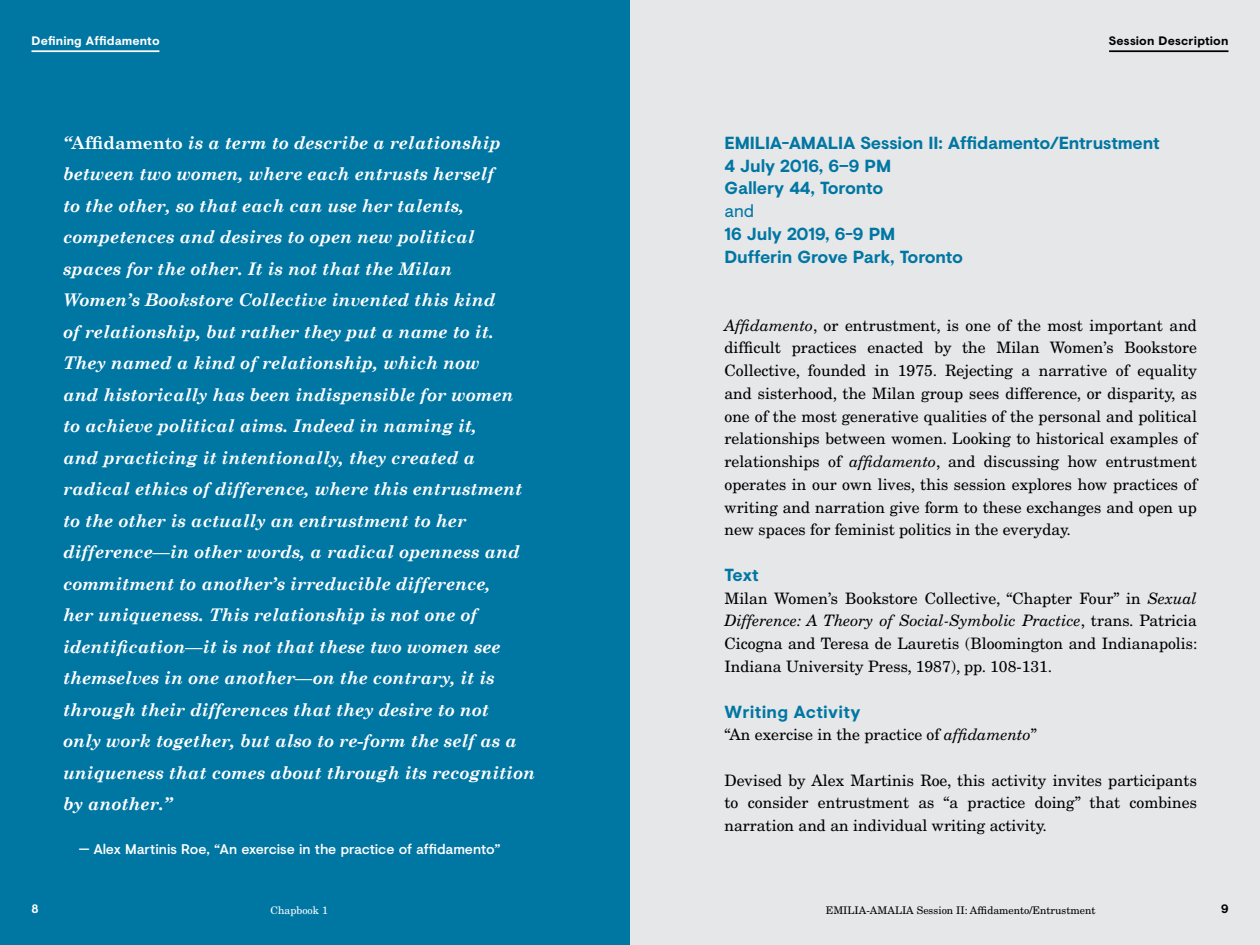
<style>
.page{position:relative;width:1260px;height:945px;background:#fff}
.page>*{position:absolute;margin:0;border:0;box-sizing:border-box;transform-origin:0 0}
.t1{font:italic 700 17.5px/31.5px "Century Schoolbook";color:#fff}
.t2{font:700 17.5px/22.8px "Visuelt";letter-spacing:-.005em;color:#0076a3}
.t3{font:700 17.5px "Visuelt";letter-spacing:.02em;color:#0076a3}
.t4{font:17.5px "Visuelt";color:#0076a3}
.t5{font:15.75px/22.8px "New Century Schlbk LT Std";color:#000;text-align:justify}
.t6{font:500 14px "Visuelt";letter-spacing:-.005em;color:#fff}
.t7{font:700 12.25px "Visuelt";letter-spacing:.01em;color:#fff}
.t8{font:700 12.25px "Visuelt";letter-spacing:.015em;color:#000}
.t9{font:10.5px "New Century Schlbk LT Std";color:#000}
.t10{font:10.5px "New Century Schlbk LT Std";color:#fff}
.s1{font-style:normal}
.s2{font-style:italic}
</style>
<div class="page">
<div style="left:630px;top:0;width:630px;height:945px;background:#e6e7e8"></div>
<div style="left:0;top:0;width:630px;height:945px;background:#0076a3"></div>
<hr style="left:1109px;top:50px;width:120px;height:2px;background:#000">
<hr style="left:32px;top:50px;width:127px;height:2px;background:#fff">
<p class="t7" style="left:32px;top:32px;width:130px">Defining Affidamento</p>
<p class="t8" style="left:1109px;top:32px;width:121px">Session Description</p>
<p class="t1" style="left:63px;top:126px;width:474px">“<span class="s1">Affidamento</span> is a term to describe a relationship between two women, where each entrusts herself<br>to the other, so that each can use her talents, competences and desires to open new political spaces for the other. It is not that the Milan<br>Women’s Bookstore Collective invented this kind<br>of relationship, but rather they put a name to it.<br>They named a kind of relationship, which now<br>and historically has been indispensible for women<br>to achieve political aims. Indeed in naming it,<br>and practicing it intentionally, they created a radical ethics of difference, where this entrustment to the other is actually an entrustment to her difference—in other words, a radical openness and commitment to another’s irreducible difference,<br>her uniqueness. This relationship is not one of identification—it is not that these two women see themselves in one another—on the contrary, it is through their differences that they desire to not<br>only work together, but also to re-form the self as a uniqueness that comes about through its recognition by another.”</p>
<p class="t6" style="left:79px;top:839px;width:423px">— Alex Martinis Roe, “An exercise in the practice of affidamento”</p>
<p class="t2" style="left:724px;top:131px;width:436px">EMILIA-AMALIA Session II: Affidamento/Entrustment<br>4 July 2016, 6–9 PM<br>Gallery 44, Toronto</p>
<p class="t4" style="left:724px;top:198px;width:31px">and</p>
<p class="t2" style="left:724px;top:222px;width:240px">16 July 2019, 6-9 PM<br>Dufferin Grove Park, Toronto</p>
<p class="t5" style="left:724px;top:314px;width:474px"><span class="s2">Affidamento</span>, or entrustment, is one of the most important and difficult practices enacted by the Milan Women’s Bookstore Collective, founded in 1975. Rejecting a narrative of equality and sisterhood, the Milan group sees difference, or disparity, as one of the most generative qualities of the personal and political relationships between women. Looking to historical examples of relationships of <span class="s2">affidamento</span>, and discussing how entrustment operates in our own lives, this session explores how practices of writing and narration give form to these exchanges and open up new spaces for feminist politics in the everyday.</p>
<p class="t2" style="left:725px;top:563px;width:36px">Text</p>
<p class="t5" style="left:725px;top:587px;width:475px">Milan Women’s Bookstore Collective, “Chapter Four” in <span class="s2">Sexual Difference: A Theory of Social-Symbolic Practice</span>, trans. Patricia Cicogna and Teresa de Lauretis (Bloomington and Indianapolis:<br>Indiana University Press, 1987), pp. 108-131.</p>
<p class="t3" style="left:725px;top:698px;width:137px">Writing Activity</p>
<p class="t5" style="left:725px;top:723px;width:314px">“An exercise in the practice of <span class="s2">affidamento</span>”</p>
<p class="t5" style="left:725px;top:769px;width:474px">Devised by Alex Martinis Roe, this activity invites participants to consider entrustment as “a practice doing” that combines narration and an individual writing activity.</p>
<p class="t7" style="left:32px;top:900px;width:9px">8</p>
<p class="t10" style="left:271px;top:903px;width:59px">Chapbook 1</p>
<p class="t9" style="left:826px;top:903px;width:271px">EMILIA-AMALIA Session II: Affidamento/Entrustment</p>
<p class="t8" style="left:1221px;top:900px;width:9px">9</p>
</div>
